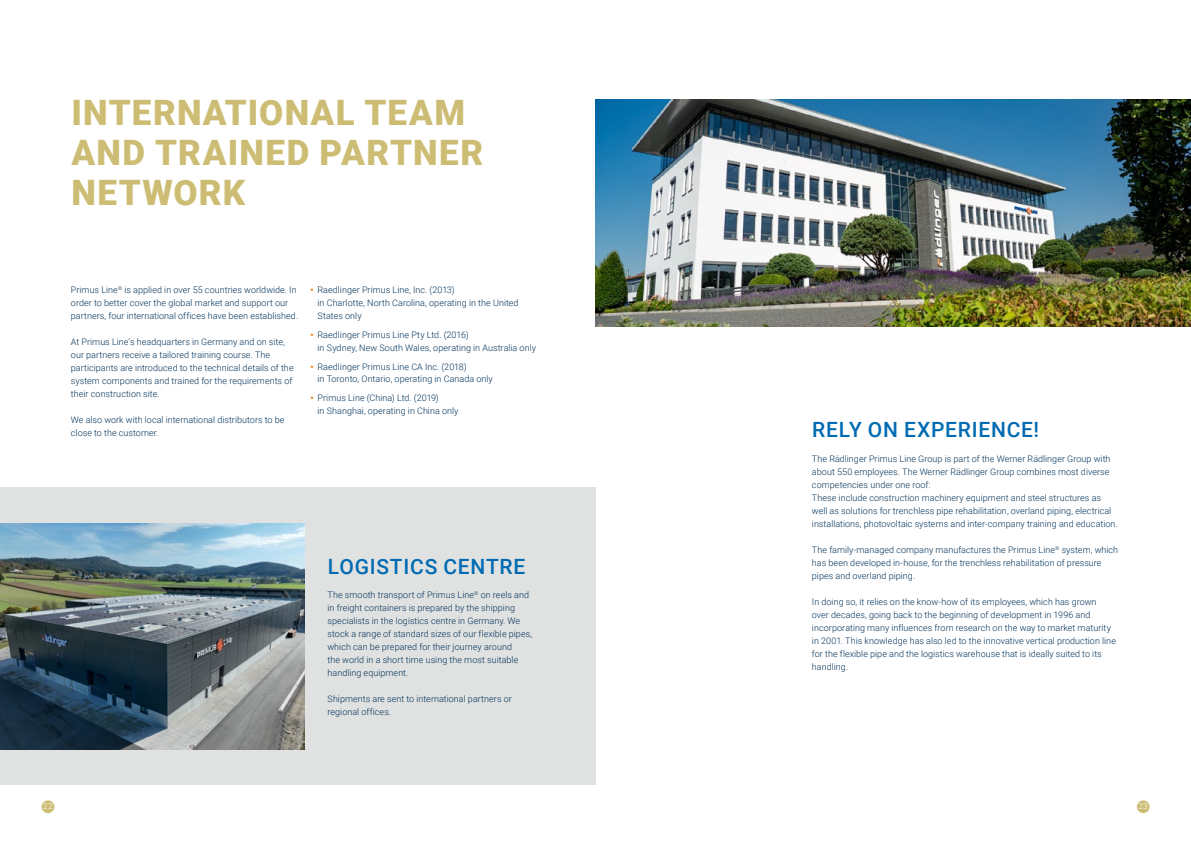
<style>
.page{position:relative;width:1191px;height:842px;background:#fff}
.page>*{position:absolute;margin:0;border:0;box-sizing:border-box;transform-origin:0 0}
.t1{font:900 35px/40px "Roboto";letter-spacing:.035em;color:#cdbd74}
.t2{font:500 21px "Roboto";letter-spacing:.035em;color:#006bb2}
.t3{font:300 9px/13px "Roboto";letter-spacing:.005em;color:#003259}
.t4{font:300 8.4px "Roboto";color:#fff}
.s1{font-family:"Arial";font-weight:400;color:#ee7602}
</style>
<div class="page">
<img style="left:595px;top:99px;width:596px;height:227px">
<div style="left:0;top:488px;width:595px;height:297px;background:#e0e1e1"></div>
<img style="left:0;top:523px;width:305px;height:227px">
<div style="left:42px;top:800px;width:12px;height:13px;background:#cdbd74;border-radius:50%"></div>
<div style="left:1136px;top:800px;width:13px;height:13px;background:#cdbd74;border-radius:50%"></div>
<h1 class="t1" style="left:71px;top:92px;width:413px">INTERNATIONAL TEAM<br>AND TRAINED PARTNER<br>NETWORK</h1>
<p class="t3" style="left:71px;top:283px;width:229px">Primus Line<sup>®</sup> is applied in over 55 countries worldwide. In order to better cover the global market and support our partners, four international offices have been established.</p>
<p class="t3" style="left:71px;top:335px;width:224px">At Primus Line’s headquarters in Germany and on site, our partners receive a tailored training course. The participants are introduced to the technical details of the system components and trained for the requirements of their construction site.</p>
<p class="t3" style="left:71px;top:413px;width:215px">We also work with local international distributors to be close to the customer.</p>
<p class="t3" style="left:317px;top:283px;width:202px;text-indent:-7px"><span class="s1">•</span> Raedlinger Primus Line, Inc. (2013)<br>in Charlotte, North Carolina, operating in the United<br>States only</p>
<p class="t3" style="left:317px;top:328px;width:220px;text-indent:-7px"><span class="s1">•</span> Raedlinger Primus Line Pty Ltd. (2016)<br>in Sydney, New South Wales, operating in Australia only</p>
<p class="t3" style="left:317px;top:359px;width:177px;text-indent:-7px"><span class="s1">•</span> Raedlinger Primus Line CA Inc. (2018)<br>in Toronto, Ontario, operating in Canada only</p>
<p class="t3" style="left:317px;top:391px;width:142px;text-indent:-7px"><span class="s1">•</span> Primus Line (China) Ltd. (2019)<br>in Shanghai, operating in China only</p>
<h2 class="t2" style="left:328px;top:551px;width:199px">LOGISTICS CENTRE</h2>
<p class="t3" style="left:327px;top:588px;width:206px">The smooth transport of Primus Line<sup>®</sup> on reels and in freight containers is prepared by the shipping specialists in the logistics centre in Germany. We stock a range of standard sizes of our flexible pipes, which can be prepared for their journey around<br>the world in a short time using the most suitable handling equipment.</p>
<p class="t3" style="left:327px;top:692px;width:186px">Shipments are sent to international partners or regional offices.</p>
<h2 class="t2" style="left:812px;top:415px;width:228px">RELY ON EXPERIENCE!</h2>
<p class="t3" style="left:812px;top:452px;width:307px">The Rädlinger Primus Line Group is part of the Werner Rädlinger Group with about 550 employees. The Werner Rädlinger Group combines most diverse competencies under one roof:<br>These include construction machinery equipment and steel structures as well as solutions for trenchless pipe rehabilitation, overland piping, electrical installations, photovoltaic systems and inter-company training and education.</p>
<p class="t3" style="left:812px;top:543px;width:308px">The family-managed company manufactures the Primus Line<sup>®</sup> system, which has been developed in-house, for the trenchless rehabilitation of pressure pipes and overland piping.</p>
<p class="t3" style="left:812px;top:595px;width:305px">In doing so, it relies on the know-how of its employees, which has grown<br>over decades, going back to the beginning of development in 1996 and incorporating many influences from research on the way to market maturity in 2001. This knowledge has also led to the innovative vertical production line for the flexible pipe and the logistics warehouse that is ideally suited to its handling.</p>
<p class="t4" style="left:43px;top:800px;width:11px">22</p>
<p class="t4" style="left:1138px;top:800px;width:11px">23</p>
</div>
